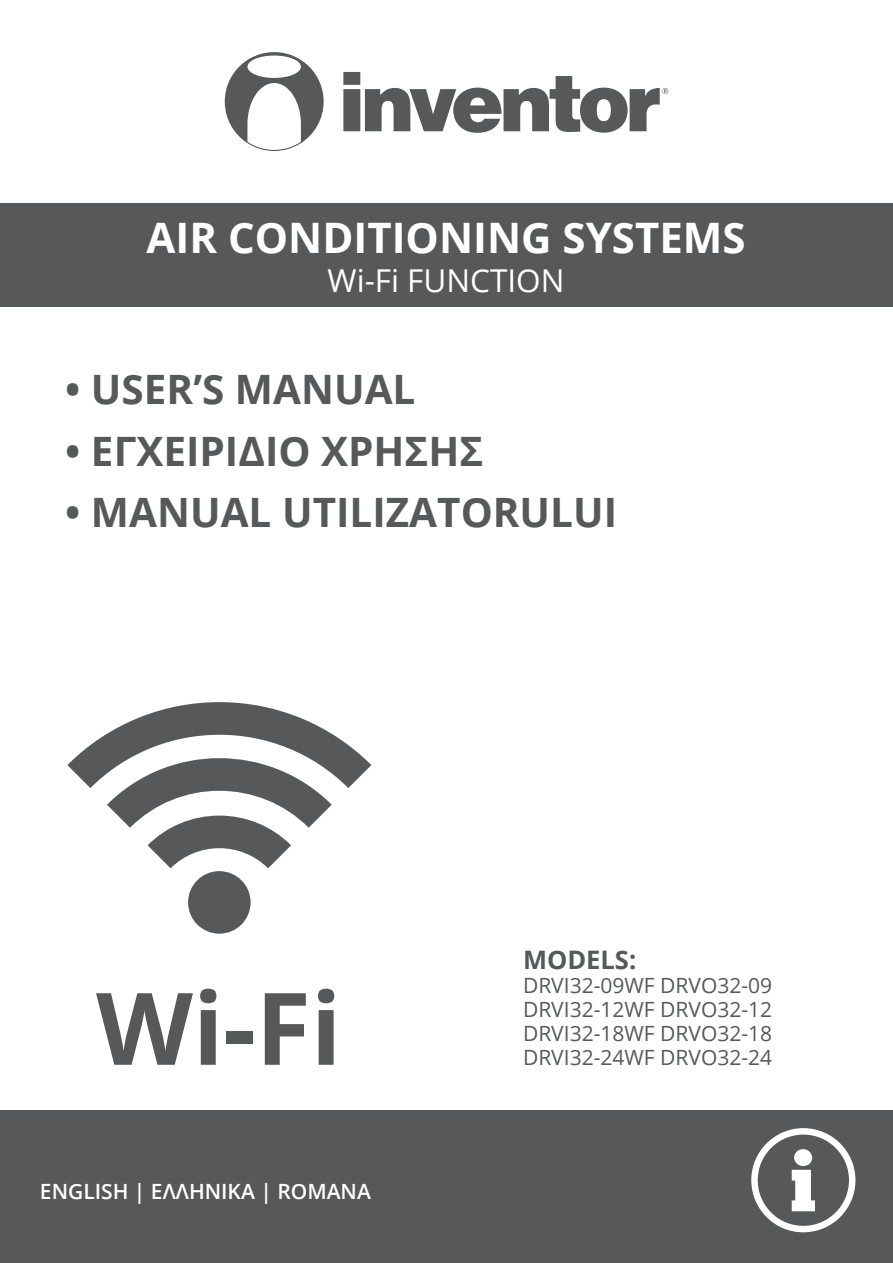
<style>
.page{position:relative;width:893px;height:1263px;background:#fff}
.page>*{position:absolute;margin:0;border:0;box-sizing:border-box;transform-origin:0 0}
.t1{font:700 100.2px "Open Sans";color:#57585a}
.t2{font:700 42px "Open Sans";color:#fff}
.t3{font:700 40.5px "Open Sans";color:#57585a}
.t4{font:31.5px "Open Sans";color:#fff}
.t5{font:700 25.5px "Open Sans";color:#57585a}
.t6{font:21px/24px "Open Sans";color:#57585a;text-align:justify}
.t7{font:600 21px "Open Sans";color:#fff}
</style>
<div class="page">
<div style="left:0;top:203px;width:893px;height:104px;background:#57585a"></div>
<div style="left:0;top:1110px;width:893px;height:153px;background:#57585a"></div>
<div style="left:751px;top:1128px;width:104px;height:104px;background:#fff;border-radius:50%"></div>
<div style="left:758px;top:1134px;width:91px;height:92px;background:#57585a;border-radius:50%"></div>
<svg style="left:792px;top:1149px;width:23px;height:62px"></svg>
<svg style="left:343px;top:72px;width:325px;height:61px"></svg>
<svg style="left:225px;top:52px;width:99px;height:99px"></svg>
<svg style="left:67px;top:702px;width:304px;height:166px"></svg>
<div style="left:188px;top:871px;width:63px;height:63px;background:#57585a;border-radius:50%"></div>
<h2 class="t2" style="left:146px;top:208px;width:601px">AIR CONDITIONING SYSTEMS</h2>
<h3 class="t4" style="left:328px;top:259px;width:239px">Wi-Fi FUNCTION</h3>
<h3 class="t3" style="left:65px;top:361px;width:352px">• USER’S MANUAL</h3>
<h3 class="t3" style="left:65px;top:422px;width:420px">• ΕΓΧΕΙΡΙΔΙΟ ΧΡΗΣΗΣ</h3>
<h3 class="t3" style="left:65px;top:484px;width:553px">• MANUAL UTILIZATORULUI</h3>
<h1 class="t1" style="left:96px;top:958px;width:247px">Wi-Fi</h1>
<p class="t7" style="left:40px;top:1177px;width:332px">ENGLISH | ΕΛΛΗΝΙΚΑ | ROMANA</p>
<p class="t5" style="left:523px;top:941px;width:115px">MODELS:</p>
<p class="t6" style="left:523px;top:972px;width:251px">DRVI32-09WF DRVO32-09<br>DRVI32-12WF DRVO32-12<br>DRVI32-18WF DRVO32-18<br>DRVI32-24WF DRVO32-24</p>
</div>
